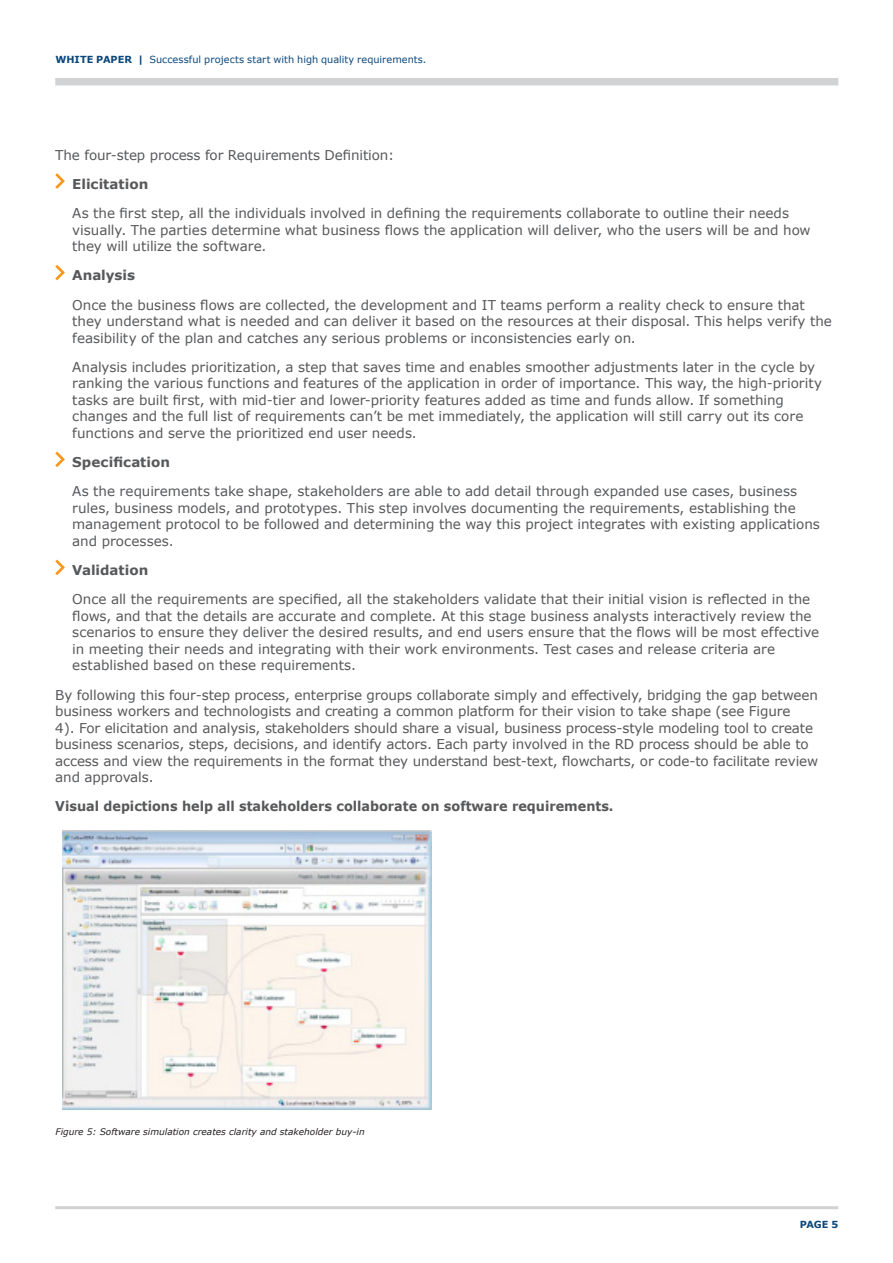
<style>
.page{position:relative;width:893px;height:1263px;background:#fff}
.page>*{position:absolute;margin:0;border:0;box-sizing:border-box;transform-origin:0 0}
.bullets{font:13.5px/16.5px "Verdana";letter-spacing:-.005em;color:#57585a}
.subheading{font:700 13.5px "Verdana";color:#57585a;scale:.95 1}
.bullets-2{font:700 13.5px "Verdana";color:#57585a}
.t1{font:9.75px "Verdana";color:#0c477a}
.t2{font:700 9.75px "Verdana";color:#0c477a}
.t3{font:italic 9px "Verdana";color:#231f20}
.s1{font-weight:700}
</style>
<div class="page">
<hr style="left:55px;top:1206px;width:783px;height:3px;background:#d1d2d4">
<div style="left:55px;top:78px;width:783px;height:7px;background:#d1d2d4"></div>
<svg style="left:55px;top:173px;width:10px;height:16px"></svg>
<svg style="left:55px;top:265px;width:10px;height:15px"></svg>
<svg style="left:55px;top:452px;width:10px;height:15px"></svg>
<svg style="left:55px;top:560px;width:10px;height:15px"></svg>
<img style="left:63px;top:831px;width:369px;height:279px">
<p class="t1" style="left:55px;top:53px;width:372px"><span class="s1">WHITE PAPER |</span> Successful projects start with high quality requirements.</p>
<p class="bullets" style="left:55px;top:147px;width:341px">The four-step process for Requirements Definition:</p>
<p class="bullets-2" style="left:72px;top:175px;width:78px">Elicitation</p>
<p class="bullets" style="left:72px;top:205px;width:740px">As the first step, all the individuals involved in defining the requirements collaborate to outline their needs visually. The parties determine what business flows the application will deliver, who the users will be and how they will utilize the software.</p>
<p class="bullets-2" style="left:72px;top:267px;width:64px">Analysis</p>
<p class="bullets" style="left:72px;top:297px;width:761px">Once the business flows are collected, the development and IT teams perform a reality check to ensure that they understand what is needed and can deliver it based on the resources at their disposal. This helps verify the feasibility of the plan and catches any serious problems or inconsistencies early on.</p>
<p class="bullets" style="left:72px;top:359px;width:751px">Analysis includes prioritization, a step that saves time and enables smoother adjustments later in the cycle by ranking the various functions and features of the application in order of importance. This way, the high-priority tasks are built first, with mid-tier and lower-priority features added as time and funds allow. If something changes and the full list of requirements can’t be met immediately, the application will still carry out its core functions and serve the prioritized end user needs.</p>
<p class="bullets-2" style="left:72px;top:453px;width:99px">Specification</p>
<p class="bullets" style="left:72px;top:483px;width:749px">As the requirements take shape, stakeholders are able to add detail through expanded use cases, business rules, business models, and prototypes. This step involves documenting the requirements, establishing the management protocol to be followed and determining the way this project integrates with existing applications and processes.</p>
<p class="bullets-2" style="left:72px;top:561px;width:78px">Validation</p>
<p class="bullets" style="left:72px;top:591px;width:748px">Once all the requirements are specified, all the stakeholders validate that their initial vision is reflected in the flows, and that the details are accurate and complete. At this stage business analysts interactively review the scenarios to ensure they deliver the desired results, and end users ensure that the flows will be most effective in meeting their needs and integrating with their work environments. Test cases and release criteria are established based on these requirements.</p>
<p class="bullets" style="left:55px;top:687px;width:764px">By following this four-step process, enterprise groups collaborate simply and effectively, bridging the gap between business workers and technologists and creating a common platform for their vision to take shape (see Figure<br>4). For elicitation and analysis, stakeholders should share a visual, business process-style modeling tool to create business scenarios, steps, decisions, and identify actors. Each party involved in the RD process should be able to access and view the requirements in the format they understand best-text, flowcharts, or code-to facilitate review and approvals.</p>
<p class="subheading" style="left:55px;top:797px;width:589px">Visual depictions help all stakeholders collaborate on software requirements.</p>
<p class="t3" style="left:55px;top:1126px;width:311px">Figure 5: Software simulation creates clarity and stakeholder buy-in</p>
<p class="t2" style="left:800px;top:1218px;width:40px">PAGE 5</p>
</div>
